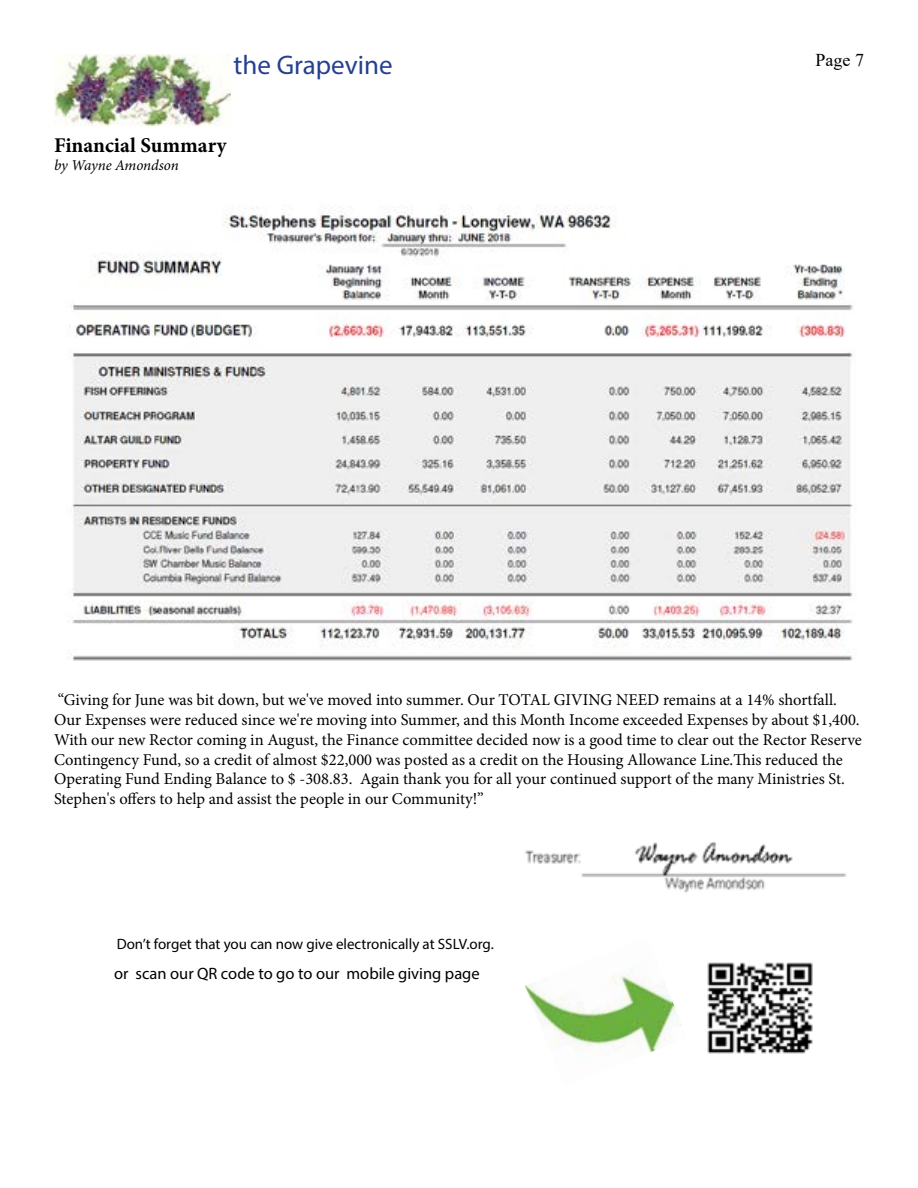
<style>
.page{position:relative;width:918px;height:1188px;background:#fff}
.page>*{position:absolute;margin:0;border:0;box-sizing:border-box;transform-origin:0 0}
.t1{font:27px "Myriad Pro";color:#25408f}
.t2{font:700 21px "Minion Pro";color:#000}
.t3{font:18px "Times New Roman";color:#000}
.t4{font:16.5px/19.8px "Minion Pro";color:#000}
.t5{font:16.5px "Myriad Pro";color:#000}
.t6{font:15px "Myriad Pro";color:#000}
.t7{font:italic 15px "Minion Pro";letter-spacing:-.01em;color:#000}
</style>
<div class="page">
<img style="left:707px;top:962px;width:106px;height:92px">
<img style="left:525px;top:969px;width:157px;height:84px">
<img style="left:524px;top:841px;width:323px;height:52px">
<img style="left:54px;top:54px;width:176px;height:73px">
<img style="left:69px;top:205px;width:784px;height:456px">
<h1 class="t1" style="left:234px;top:49px;width:161px">the Grapevine</h1>
<p class="t3" style="left:816px;top:48px;width:50px">Page 7</p>
<p class="t2" style="left:54px;top:130px;width:174px">Financial Summary</p>
<p class="t7" style="left:54px;top:155px;width:126px">by Wayne Amondson</p>
<p class="t4" style="left:54px;top:690px;width:809px">“Giving for June was bit down, but we've moved into summer. Our TOTAL GIVING NEED remains at a 14% shortfall.<br>Our Expenses were reduced since we're moving into Summer, and this Month Income exceeded Expenses by about $1,400.<br>With our new Rector coming in August, the Finance committee decided now is a good time to clear out the Rector Reserve Contingency Fund, so a credit of almost $22,000 was posted as a credit on the Housing Allowance Line.This reduced the Operating Fund Ending Balance to $ -308.83. Again thank you for all your continued support of the many Ministries St.<br>Stephen's offers to help and assist the people in our Community!”</p>
<p class="t6" style="left:117px;top:934px;width:379px">Don’t forget that you can now give electronically at SSLV.org.</p>
<p class="t5" style="left:114px;top:963px;width:367px">or scan our QR code to go to our mobile giving page</p>
</div>
